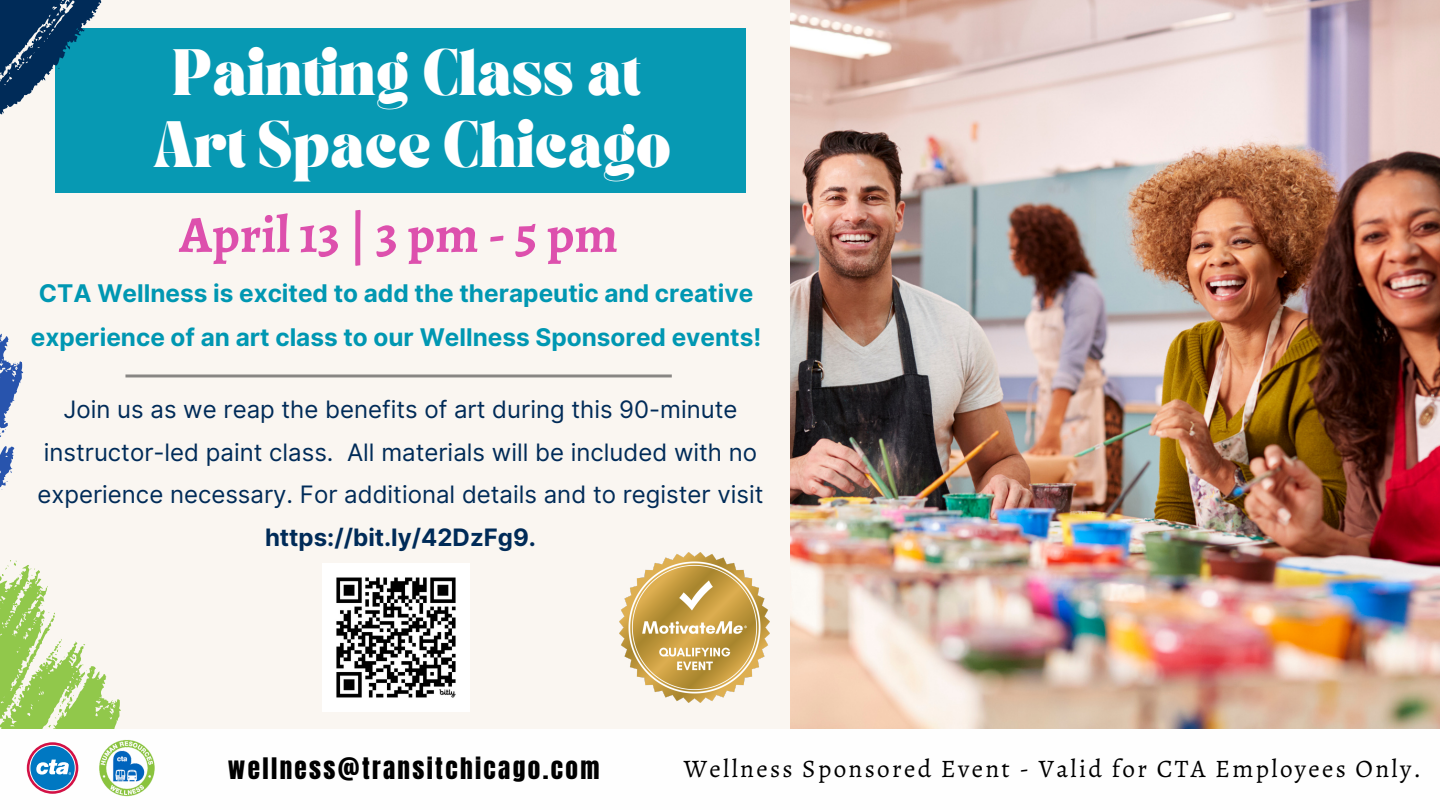
<style>
.page{position:relative;width:1440px;height:810px;background:#faf6f1}
.page>*{position:absolute;margin:0;border:0;box-sizing:border-box;transform-origin:0 0}
.t1{font:700 52px "Alegreya";color:#dd50ad}
.t2{font:700 40.2px/72.1px "TANASHFORD";color:#fff;text-align:center}
.t3{font:25.2px "Alegreya";letter-spacing:.095em;color:#000}
.t4{font:25.2px "Anton";letter-spacing:.095em;color:#000}
.t5{font:700 24.4px/43.5px "Inter";color:#0097b2;text-align:center}
.t6{font:24px/42.8px "Inter";color:#002b58;text-align:center}
.s1{font-weight:700}
</style>
<div class="page">
<hr style="left:125px;top:374px;width:547px;height:3px;background:#171717">
<img style="left:790px;top:0;width:650px;height:729px">
<img style="left:322px;top:563px;width:148px;height:148px">
<svg style="left:0;top:333px;width:113px;height:396px"></svg>
<div style="left:55px;top:28px;width:690px;height:165px;background:#0799b3"></div>
<svg style="left:0;top:0;width:102px;height:115px;fill:#02305c"></svg>
<div style="left:0;top:729px;width:1440px;height:81px;background:#fefefe"></div>
<svg style="left:27px;top:742px;width:51px;height:52px"></svg>
<img style="left:99px;top:739px;width:56px;height:58px">
<img style="left:619px;top:552px;width:150px;height:150px">
<h1 class="t2" style="left:153px;top:43px;width:520px">Painting Class at<br>Art Space Chicago</h1>
<h3 class="t1" style="left:179px;top:199px;width:440px">April13|3pm-5pm</h3>
<p class="t5" style="left:31px;top:271px;width:732px">CTA Wellness is excited to add the therapeutic and creative experience of an art class to our Wellness Sponsored events!</p>
<h2 class="t6" style="left:38px;top:388px;width:727px">Join us as we reap the benefits of art during this 90-minute instructor-led paint class. All materials will be included with no experience necessary. For additional details and to register visit <span class="s1">https://bit.ly/42DzFg9.</span></h2>
<p class="t4" style="left:228px;top:750px;width:373px">wellness@transitchicago.com</p>
<p class="t3" style="left:684px;top:752px;width:739px">Wellness Sponsored Event - Valid for CTA Employees Only.</p>
</div>
